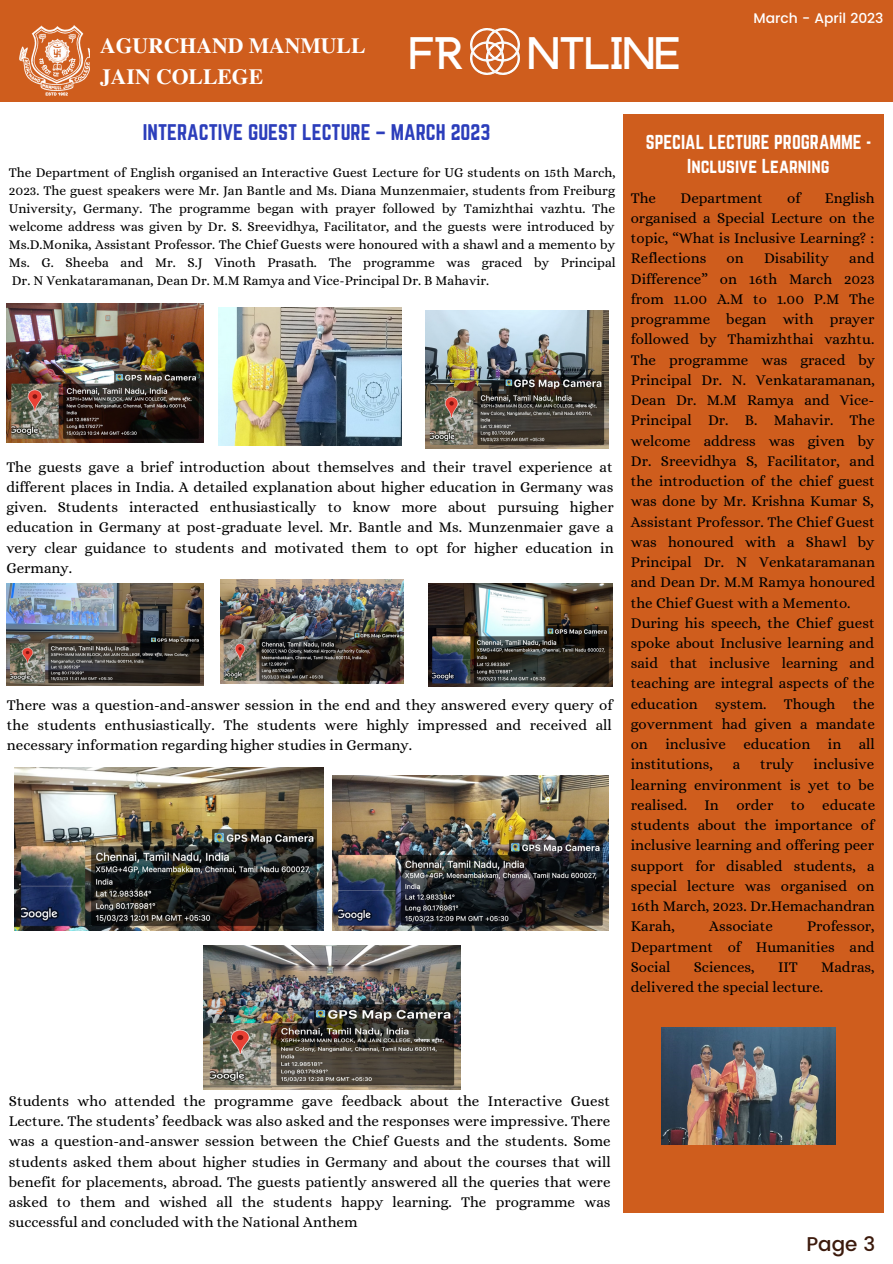
<style>
.page{position:relative;width:893px;height:1264px;background:#fff}
.page>*{position:absolute;margin:0;border:0;box-sizing:border-box;transform-origin:0 0}
.t1{font:900 35.7px "Anchorage";color:#fff}
.t2{font:700 21.6px/30.3px "Te X Gyre Termes";color:#fff}
.t3{font:500 19.95px "Poppins";color:#3c1a0c}
.t4{font:19.8px "Norwester";color:#2c3ebb}
.t5{font:17.7px/24px "Norwester";color:#fff;text-align:center}
.t6{font:15px/20.2px "Alice";color:#000;text-align:justify}
.t7{font:500 13.95px "Poppins";color:#fff}
.t8{font:13.5px/18px "Alice";color:#000;text-align:justify}
</style>
<div class="page">
<div style="left:0;top:0;width:892px;height:102px;background:#cf5d1d"></div>
<img style="left:19px;top:25px;width:70px;height:71px">
<img style="left:471px;top:29px;width:48px;height:46px">
<div style="left:622px;top:114px;width:261px;height:1098px;background:#cf5d1d"></div>
<img style="left:6px;top:304px;width:197px;height:138px">
<img style="left:425px;top:310px;width:183px;height:139px">
<img style="left:218px;top:307px;width:184px;height:138px">
<img style="left:7px;top:583px;width:197px;height:102px">
<img style="left:220px;top:579px;width:183px;height:104px">
<img style="left:429px;top:583px;width:183px;height:104px">
<img style="left:14px;top:768px;width:309px;height:163px">
<img style="left:333px;top:775px;width:275px;height:155px">
<img style="left:204px;top:945px;width:256px;height:144px">
<img style="left:661px;top:1027px;width:174px;height:117px">
<p class="t2" style="left:100px;top:30px;width:267px">AGURCHAND MANMULL<br>JAIN COLLEGE</p>
<p class="t1" style="left:409px;top:38px;width:57px">FR</p>
<p class="t1" style="left:528px;top:38px;width:153px">NTLINE</p>
<p class="t7" style="left:753px;top:10px;width:131px">March - April 2023</p>
<p class="t4" style="left:143px;top:120px;width:349px">INTERACTIVE GUEST LECTURE – MARCH 2023</p>
<p class="t8" style="left:9px;top:163px;width:608px">The Department of English organised an Interactive Guest Lecture for UG students on 15th March, 2023. The guest speakers were Mr. Jan Bantle and Ms. Diana Munzenmaier, students from Freiburg University, Germany. The programme began with prayer followed by Tamizhthai vazhtu. The welcome address was given by Dr. S. Sreevidhya, Facilitator, and the guests were introduced by Ms.D.Monika, Assistant Professor. The Chief Guests were honoured with a shawl and a memento by Ms. G. Sheeba and Mr. S.J Vinoth Prasath. The programme was graced by Principal Dr. N Venkataramanan, Dean Dr. M.M Ramya and Vice-Principal Dr. B Mahavir.</p>
<p class="t6" style="left:6px;top:456px;width:609px">The guests gave a brief introduction about themselves and their travel experience at different places in India. A detailed explanation about higher education in Germany was given. Students interacted enthusiastically to know more about pursuing higher education in Germany at post-graduate level. Mr. Bantle and Ms. Munzenmaier gave a very clear guidance to students and motivated them to opt for higher education in Germany.</p>
<p class="t6" style="left:7px;top:694px;width:607px">There was a question-and-answer session in the end and they answered every query of the students enthusiastically. The students were highly impressed and received all necessary information regarding higher studies in Germany.</p>
<p class="t5" style="left:645px;top:130px;width:227px">SPECIAL LECTURE PROGRAMME -<br>Inclusive Learning</p>
<p class="t6" style="left:630px;top:187px;width:27px">The</p>
<p class="t6" style="left:680px;top:187px;width:84px">Department</p>
<p class="t6" style="left:787px;top:187px;width:15px">of</p>
<p class="t6" style="left:630px;top:187px;width:245px;text-indent:194px">English organised a Special Lecture on the topic, “What is Inclusive Learning? :<br>Reflections</p>
<p class="t6" style="left:726px;top:248px;width:19px">on</p>
<p class="t6" style="left:764px;top:248px;width:66px">Disability</p>
<p class="t6" style="left:630px;top:248px;width:246px;text-indent:218px">and Difference” on 16th March 2023 from 11.00 A.M to 1.00 P.M The programme began with prayer followed by Thamizhthai vazhtu.<br>The programme was graced by Principal Dr. N. Venkataramanan, Dean Dr. M.M Ramya and Vice-Principal Dr. B. Mahavir. The welcome address was given by Dr. Sreevidhya S, Facilitator, and the introduction of the chief guest was done by Mr. Krishna Kumar S, Assistant Professor. The Chief Guest was honoured with a Shawl by Principal Dr. N Venkataramanan and Dean Dr. M.M Ramya honoured the Chief Guest with a Memento.</p>
<p class="t6" style="left:630px;top:612px;width:246px">During his speech, the Chief guest spoke about Inclusive learning and said that inclusive learning and teaching are integral aspects of the education system. Though the government had given a mandate on inclusive education in all institutions,</p>
<p class="t6" style="left:630px;top:754px;width:246px;text-indent:183px">inclusive learning environment is yet to be realised. In order to educate students about the importance of inclusive learning and offering peer support for disabled students, a special lecture was organised on 16th March, 2023. Dr.Hemachandran Karah,</p>
<p class="t6" style="left:732px;top:754px;width:9px">a</p>
<p class="t6" style="left:760px;top:754px;width:35px">truly</p>
<p class="t6" style="left:630px;top:916px;width:245px;text-indent:176px">Professor, Department of Humanities and Social</p>
<p class="t6" style="left:709px;top:916px;width:65px">Associate</p>
<p class="t6" style="left:630px;top:956px;width:245px;text-indent:190px">Madras, delivered the special lecture.</p>
<p class="t6" style="left:693px;top:956px;width:63px">Sciences,</p>
<p class="t6" style="left:778px;top:956px;width:21px">IIT</p>
<p class="t6" style="left:9px;top:1090px;width:603px">Students who attended the programme gave feedback about the Interactive Guest Lecture. The students’ feedback was also asked and the responses were impressive. There was a question-and-answer session between the Chief Guests and the students. Some students asked them about higher studies in Germany and about the courses that will benefit for placements, abroad. The guests patiently answered all the queries that were asked to them and wished all the students happy learning. The programme was successful and concluded with the National Anthem</p>
<p class="t3" style="left:806px;top:1232px;width:70px">Page 3</p>
</div>
